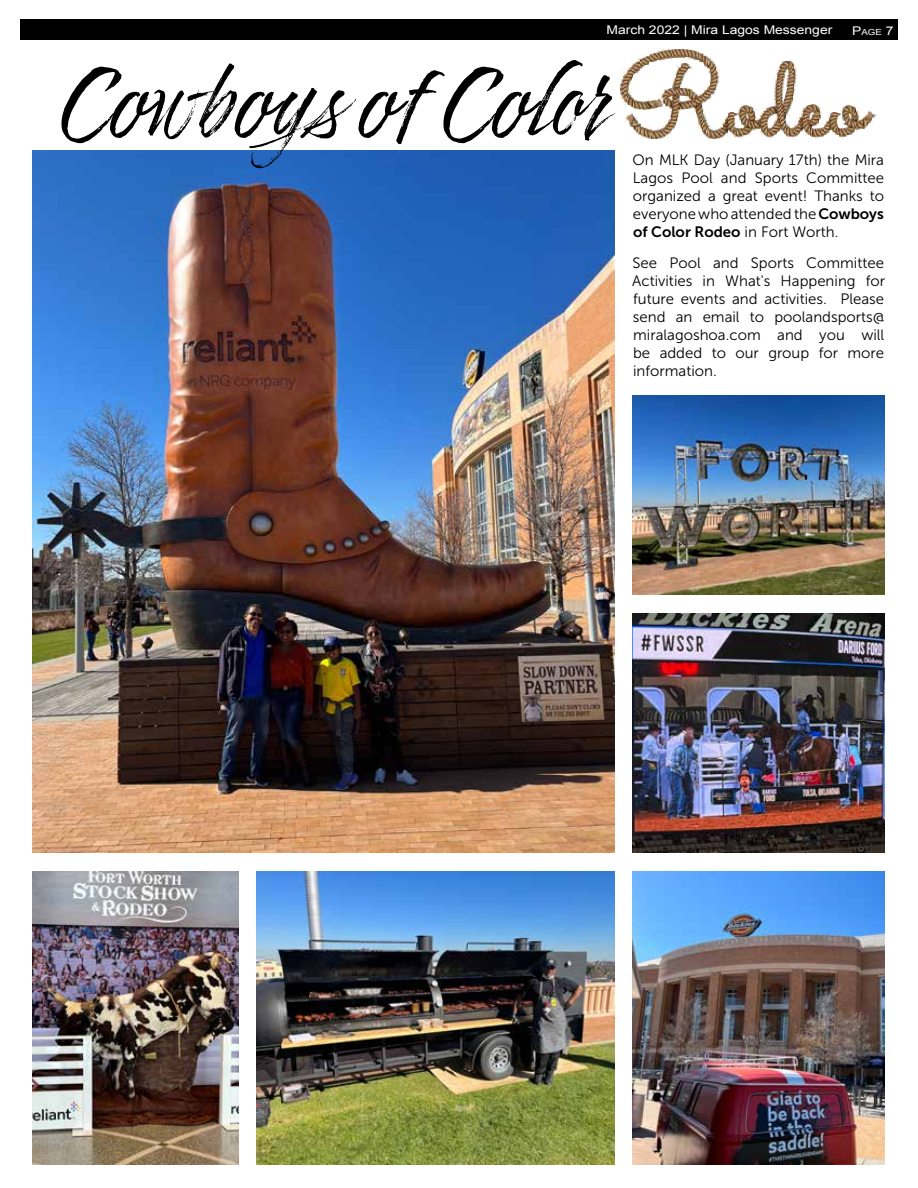
<style>
.page{position:relative;width:918px;height:1188px;background:#fff}
.page>*{position:absolute;margin:0;border:0;box-sizing:border-box;transform-origin:0 0}
.t1{font:88.8px "Timberline";color:#000}
.t2{font:15px/18px "Museo Sans 300";color:#000;text-align:justify}
.t3{font:15px "Museo Sans 700";color:#000}
.t4{font:12px "Arial";color:#fff;scale:1.16 1}
.t5{font:8.4px "Arial";color:#fff;scale:1.16 1}
.s1{font-size:12px}
.s2{font-family:"Museo Sans 700"}
.s3{font-family:"Museo Sans 300"}
</style>
<div class="page">
<img style="left:657px;top:50px;width:16px;height:10px">
<img style="left:673px;top:50px;width:26px;height:8px">
<img style="left:709px;top:58px;width:3px;height:41px">
<img style="left:712px;top:60px;width:2px;height:35px">
<img style="left:782px;top:60px;width:10px;height:16px">
<img style="left:631px;top:63px;width:3px;height:18px">
<img style="left:714px;top:63px;width:3px;height:28px">
<img style="left:779px;top:63px;width:3px;height:67px">
<img style="left:792px;top:63px;width:3px;height:36px">
<img style="left:629px;top:66px;width:2px;height:20px">
<img style="left:678px;top:67px;width:3px;height:50px">
<img style="left:795px;top:65px;width:2px;height:22px">
<img style="left:626px;top:68px;width:3px;height:23px">
<svg style="left:717px;top:68px;width:2px;height:18px"></svg>
<img style="left:776px;top:68px;width:3px;height:65px">
<img style="left:623px;top:71px;width:3px;height:32px">
<img style="left:675px;top:71px;width:3px;height:54px">
<svg style="left:634px;top:52px;width:26px;height:23px"></svg>
<svg style="left:680px;top:52px;width:29px;height:26px"></svg>
<img style="left:673px;top:77px;width:2px;height:53px">
<img style="left:774px;top:76px;width:3px;height:39px">
<img style="left:782px;top:76px;width:2px;height:57px">
<img style="left:787px;top:76px;width:5px;height:33px">
<img style="left:621px;top:78px;width:2px;height:21px">
<img style="left:680px;top:78px;width:3px;height:8px">
<img style="left:706px;top:85px;width:3px;height:16px">
<img style="left:784px;top:87px;width:3px;height:48px">
<img style="left:665px;top:89px;width:8px;height:2px">
<img style="left:688px;top:89px;width:6px;height:21px">
<img style="left:704px;top:89px;width:3px;height:14px">
<img style="left:693px;top:91px;width:3px;height:21px">
<img style="left:701px;top:92px;width:3px;height:41px">
<img style="left:696px;top:94px;width:5px;height:29px">
<svg style="left:680px;top:86px;width:8px;height:24px"></svg>
<img style="left:741px;top:104px;width:10px;height:3px">
<svg style="left:769px;top:104px;width:5px;height:13px"></svg>
<img style="left:844px;top:104px;width:10px;height:5px">
<img style="left:766px;top:107px;width:3px;height:31px">
<img style="left:802px;top:107px;width:3px;height:25px">
<img style="left:763px;top:109px;width:3px;height:26px">
<img style="left:704px;top:112px;width:3px;height:23px">
<img style="left:727px;top:112px;width:3px;height:21px">
<img style="left:761px;top:112px;width:3px;height:23px">
<img style="left:800px;top:112px;width:3px;height:21px">
<img style="left:828px;top:112px;width:6px;height:21px">
<img style="left:725px;top:115px;width:2px;height:20px">
<img style="left:722px;top:121px;width:3px;height:17px">
<img style="left:774px;top:120px;width:3px;height:15px">
<img style="left:797px;top:120px;width:3px;height:15px">
<svg style="left:699px;top:122px;width:2px;height:7px"></svg>
<img style="left:706px;top:122px;width:3px;height:16px">
<img style="left:771px;top:124px;width:3px;height:14px">
<svg style="left:709px;top:125px;width:13px;height:13px"></svg>
<svg style="left:769px;top:128px;width:2px;height:10px"></svg>
<svg style="left:787px;top:109px;width:10px;height:29px"></svg>
<svg style="left:805px;top:104px;width:23px;height:34px"></svg>
<svg style="left:626px;top:91px;width:47px;height:47px"></svg>
<svg style="left:730px;top:107px;width:31px;height:31px"></svg>
<svg style="left:834px;top:109px;width:41px;height:29px"></svg>
<img style="left:32px;top:151px;width:582px;height:702px">
<img style="left:633px;top:395px;width:252px;height:199px">
<img style="left:633px;top:613px;width:252px;height:240px">
<img style="left:633px;top:871px;width:251px;height:294px">
<img style="left:256px;top:871px;width:358px;height:294px">
<img style="left:32px;top:871px;width:206px;height:294px">
<div style="left:20px;top:20px;width:878px;height:20px;background:#000"></div>
<p class="t4" style="left:607px;top:22px;width:196px">March 2022 | Mira Lagos Messenger</p>
<p class="t5" style="left:852px;top:27px;width:37px"><span class="s1">P</span>age <span class="s1">7</span></p>
<h1 class="t1" style="left:64px;top:52px;width:555px">Cowboys of Color</h1>
<p class="t2" style="left:633px;top:151px;width:253px">On MLK Day (January 17th) the Mira Lagos Pool and Sports Committee organized a great event! Thanks to everyone who attended the <span class="s2">Cowboys</span></p>
<p class="t3" style="left:633px;top:223px;width:207px">of Color Rodeo <span class="s3">in Fort Worth.</span></p>
<p class="t2" style="left:632px;top:254px;width:255px">See Pool and Sports Committee Activities in What's Happening for future events and activities. Please send an email to poolandsports@ miralagoshoa.com and you will be added to our group for more information.</p>
</div>
